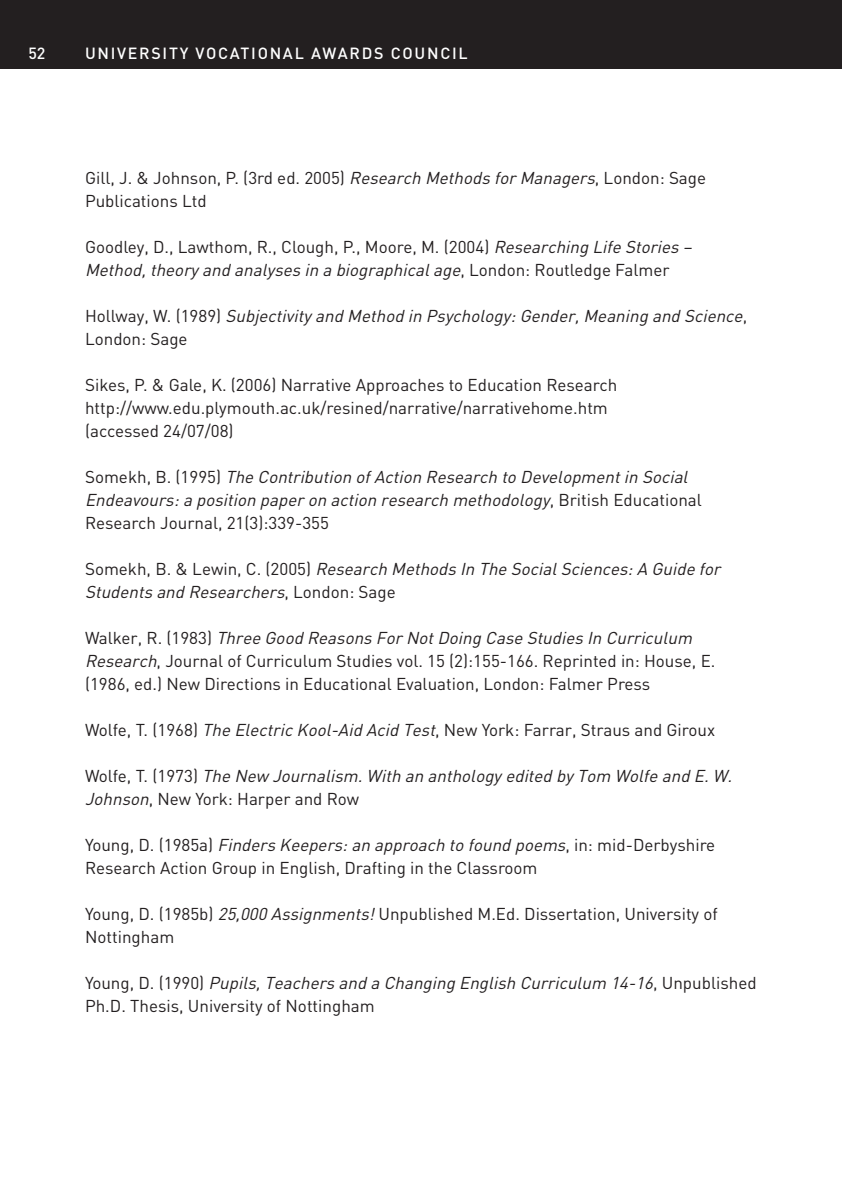
<style>
.page{position:relative;width:842px;height:1191px;background:#fff}
.page>*{position:absolute;margin:0;border:0;box-sizing:border-box;transform-origin:0 0}
.t1{font:17px/23px "DIN";color:#231f20}
.t2{font:italic 17px/23px "DIN";color:#231f20}
.t3{font:500 16px "DIN";letter-spacing:.105em;color:#fff}
.s1{font-style:italic}
.s2{font-style:normal}
</style>
<div class="page">
<div style="left:0;top:1px;width:842px;height:68px;background:#231f20"></div>
<p class="t3" style="left:28px;top:47px;width:19px">52</p>
<p class="t3" style="left:85px;top:47px;width:384px">UNIVERSITY VOCATIONAL AWARDS COUNCIL</p>
<p class="t1" style="left:85px;top:168px;width:623px">Gill, J. &amp; Johnson, P. (3rd ed. 2005) <span class="s1">Research Methods for Managers</span>, London: Sage<br>Publications Ltd</p>
<p class="t1" style="left:85px;top:237px;width:612px">Goodley, D., Lawthom, R., Clough, P., Moore, M. (2004) <span class="s1">Researching Life Stories –<br>Method, theory and analyses in a biographicalage</span>, L o n d o n : R o u t le d g e Fa l m e r</p>
<p class="t2" style="left:85px;top:306px;width:664px"><span class="s2">H o l lw a y , W. ( 1 9 8 9 )</span> Subjectivity and Method in Psychology:Gender,Meaning and Science<span class="s2">,<br>London: Sage</span></p>
<p class="t1" style="left:85px;top:375px;width:534px">Sikes, P. &amp; Gale, K. (2006) Narrative Approaches to Education Research http://www.edu.plymouth.ac.uk/resined/narrative/narrativehome.htm (accessed 24/07/08)</p>
<p class="t2" style="left:85px;top:467px;width:618px"><span class="s2">S o m e k h , B . ( 1 9 9 5 )</span> The Contribution ofAction Research to Developmentin Social<br>Endeavours:a position paper on action research methodology<span class="s2">, B r i t i s h E d u c a t i o n a l<br>Research Journal, 21(3):339-355</span></p>
<p class="t2" style="left:85px;top:559px;width:640px"><span class="s2">S o m e k h , B . &amp; L e w i n , C . ( 2 0 0 5 )</span> Research Methods In The SocialSciences:A Guide for<br>Students and Researchers<span class="s2">, L o n d o n : S a g e</span></p>
<p class="t1" style="left:85px;top:628px;width:632px">Wa l k e r , R . ( 1 9 8 3 ) <span class="s1">Three Good Reasons For NotDoing Case Studies In Curriculum<br>Research</span>, Journal of Curriculum Studies vol. 15 (2):155-166. Reprinted in: House, E. (1986, ed.) New Directions in Educational Evaluation, London: Falmer Press</p>
<p class="t1" style="left:85px;top:720px;width:632px">Wolfe, T. (1968) <span class="s1">The Electric Kool-Aid Acid Test</span>, New York: Farrar, Straus and Giroux</p>
<p class="t2" style="left:85px;top:766px;width:652px"><span class="s2">Wo l f e , T. ( 1 9 7 3 )</span> The New Journalism.With an anthology edited by Tom Wolfe and E.W.<br>Johnson<span class="s2">, New York: Harper and Row</span></p>
<p class="t1" style="left:85px;top:835px;width:632px">Yo u n g , D . ( 1 9 8 5 a ) <span class="s1">Finders Keepers:an approach to found poems</span>, i n : m i d - D e r bys h i re<br>Research Action Group in English, Drafting in the Classroom</p>
<p class="t1" style="left:85px;top:904px;width:634px">Young, D. (1985b) <span class="s1">25,000 Assignments!</span>Unpublished M.Ed. Dissertation, University of<br>Nottingham</p>
<p class="t1" style="left:85px;top:973px;width:673px">Yo u n g , D . ( 1 9 9 0 ) <span class="s1">Pupils,Teachers and a Changing English Curriculum 14-16</span>, U n p u b l i s h e d<br>Ph.D. Thesis, University of Nottingham</p>
</div>
